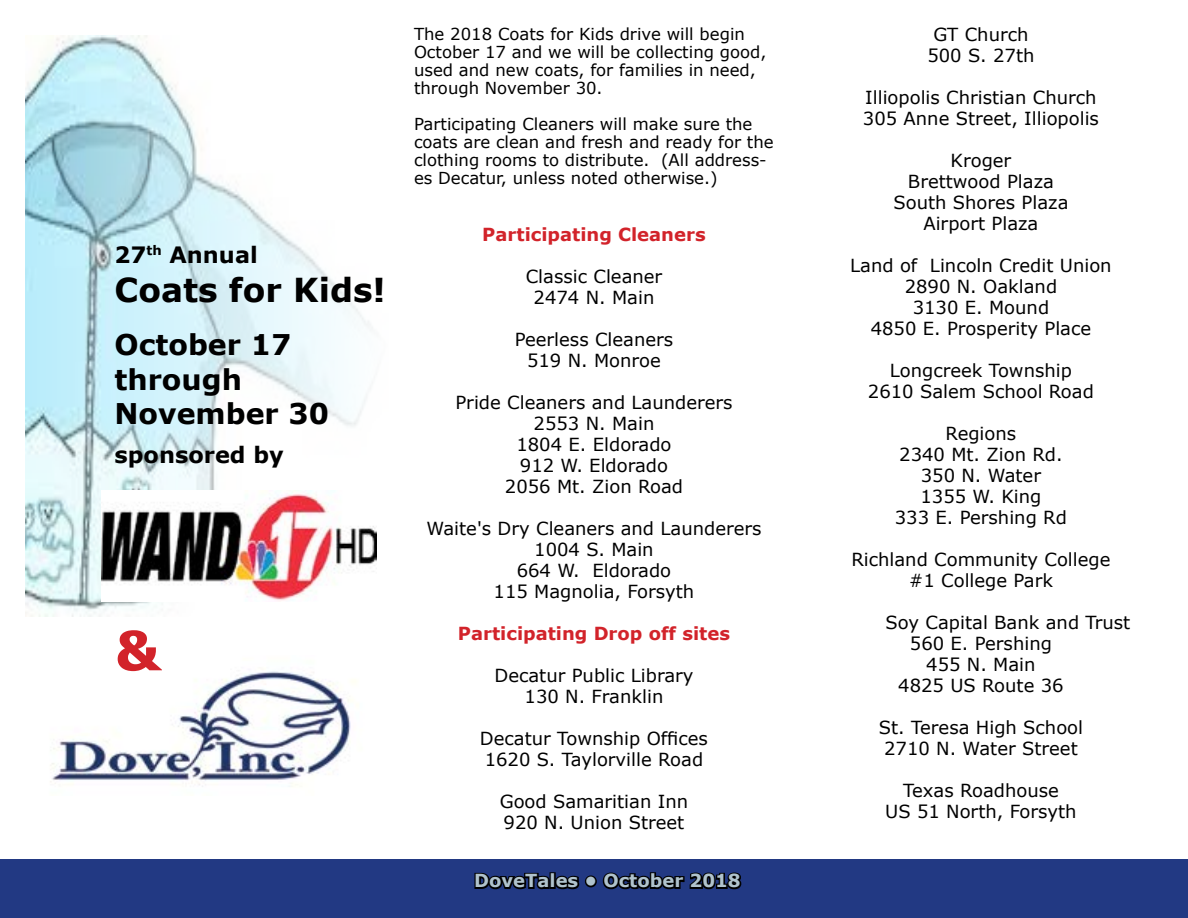
<style>
.page{position:relative;width:1188px;height:918px;background:#fff}
.page>*{position:absolute;margin:0;border:0;box-sizing:border-box;transform-origin:0 0}
.t1{font:700 54px "Verdana";color:#d2232a}
.t2{font:700 33px "Verdana";color:#000}
.t3{font:700 28.5px/34.2px "Verdana";color:#000}
.t4{font:700 22.5px "Verdana";color:#000}
.t5{font:18px/21px "Verdana";color:#000;text-align:center}
.t6{font:700 18px "Verdana";color:#d2232a}
.t7{font:700 18px "Verdana";color:#b0c3cd}
.t8{font:16.5px/18px "Verdana";color:#000}
</style>
<div class="page">
<img style="left:25px;top:36px;width:352px;height:580px">
<div style="left:0;top:859px;width:1188px;height:59px;background:#223983"></div>
<svg style="left:474px;top:872px;width:268px;height:18px"></svg>
<img style="left:102px;top:490px;width:274px;height:112px">
<img style="left:50px;top:671px;width:306px;height:116px">
<p class="t4" style="left:114px;top:239px;width:145px">27<sup>th</sup> Annual</p>
<h2 class="t2" style="left:114px;top:266px;width:273px">Coats for Kids!</h2>
<h3 class="t3" style="left:114px;top:327px;width:216px">October 17 through<br>November 30</h3>
<p class="t4" style="left:114px;top:439px;width:171px">sponsored by</p>
<h1 class="t1" style="left:114px;top:612px;width:48px">&amp;</h1>
<p class="t8" style="left:414px;top:24px;width:354px">The 2018 Coats for Kids drive will begin October 17 and we will be collecting good, used and new coats, for families in need, through November 30.</p>
<p class="t8" style="left:414px;top:114px;width:361px">Participating Cleaners will make sure the coats are clean and fresh and ready for the clothing rooms to distribute. (All address&shy;es Decatur, unless noted otherwise.)</p>
<p class="t6" style="left:482px;top:221px;width:225px">Participating Cleaners</p>
<p class="t5" style="left:526px;top:265px;width:138px">Classic Cleaner<br>2474 N. Main</p>
<p class="t5" style="left:515px;top:328px;width:160px">Peerless Cleaners<br>519 N. Monroe</p>
<p class="t5" style="left:455px;top:391px;width:279px">Pride Cleaners and Launderers<br>2553 N. Main<br>1804 E. Eldorado<br>912 W. Eldorado<br>2056 Mt. Zion Road</p>
<p class="t5" style="left:427px;top:517px;width:336px">Waite's Dry Cleaners and Launderers<br>1004 S. Main<br>664 W. Eldorado<br>115 Magnolia, Forsyth</p>
<p class="t6" style="left:458px;top:620px;width:274px">Participating Drop off sites</p>
<p class="t5" style="left:494px;top:664px;width:201px">Decatur Public Library<br>130 N. Franklin</p>
<p class="t5" style="left:480px;top:727px;width:229px;text-align:left">Decatur Township Offices<br>1620 S. Taylorville Road</p>
<p class="t5" style="left:500px;top:790px;width:190px;text-align:left">Good Samaritian Inn<br>920 N. Union Street</p>
<p class="t7" style="left:474px;top:868px;width:268px">DoveTales • October 2018</p>
<p class="t5" style="left:927px;top:24px;width:109px">GT Church<br>500 S. 27th</p>
<p class="t5" style="left:863px;top:87px;width:238px;text-align:left">Illiopolis Christian Church<br>305 Anne Street, Illiopolis</p>
<p class="t5" style="left:893px;top:150px;width:177px">Kroger<br>Brettwood Plaza<br>South Shores Plaza<br>Airport Plaza</p>
<p class="t5" style="left:850px;top:255px;width:263px">Land of Lincoln Credit Union<br>2890 N. Oakland<br>3130 E. Mound<br>4850 E. Prosperity Place</p>
<p class="t5" style="left:868px;top:360px;width:227px">Longcreek Township<br>2610 Salem School Road</p>
<p class="t5" style="left:895px;top:423px;width:174px">Regions<br>2340 Mt. Zion Rd.<br>350 N. Water<br>1355 W. King<br>333 E. Pershing Rd</p>
<p class="t5" style="left:851px;top:549px;width:261px">Richland Community College #1 College Park</p>
<p class="t5" style="left:885px;top:612px;width:246px">Soy Capital Bank and Trust</p>
<p class="t5" style="left:910px;top:633px;width:144px">560 E. Pershing</p>
<p class="t5" style="left:926px;top:654px;width:111px">455 N. Main</p>
<p class="t5" style="left:898px;top:675px;width:167px">4825 US Route 36</p>
<p class="t5" style="left:879px;top:717px;width:206px;text-align:left">St. Teresa High School<br>2710 N. Water Street</p>
<p class="t5" style="left:885px;top:780px;width:193px">Texas Roadhouse<br>US 51 North, Forsyth</p>
</div>
